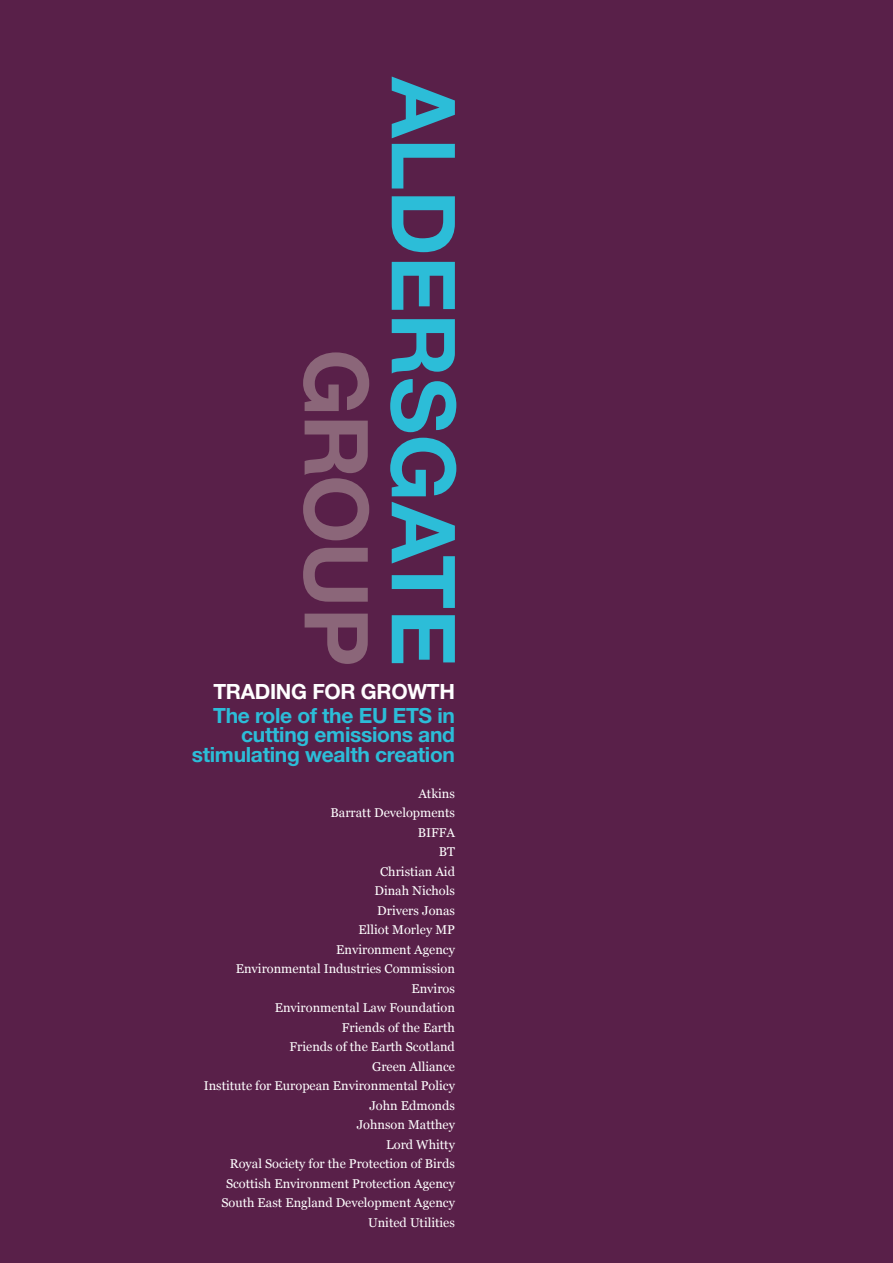
<style>
.page{position:relative;width:893px;height:1263px;background:#592049}
.page>*{position:absolute;margin:0;border:0;box-sizing:border-box;transform-origin:0 0}
.t1{font:700 88.5px/87.2px "Helvetica Neue";color:#2cbdd8;text-align:right}
._00_BlueTitleInside{font:700 21px "Helvetica Neue";letter-spacing:-.015em;color:#2cbdd8}
._00_BlueTitleInside-2{font:700 21px "Helvetica Neue";letter-spacing:-.015em;color:#fff}
.t2{font:12.75px "Georgia";color:#fff}
.s1{color:#8b6679}
</style>
<div class="page">
<p class="t1" style="left:469px;top:77px;width:591px;rotate:90deg">ALDERSGATE<br><span class="s1">GROUP</span></p>
<p class="_00_BlueTitleInside-2" style="left:213px;top:679px;width:243px">TRADING FOR GROWTH</p>
<p class="_00_BlueTitleInside" style="left:213px;top:702px;width:243px">The role of the EU ETS in</p>
<p class="_00_BlueTitleInside" style="left:241px;top:722px;width:215px">cutting emissions and</p>
<p class="_00_BlueTitleInside" style="left:192px;top:741px;width:265px">stimulating wealth creation</p>
<p class="t2" style="left:418px;top:786px;width:38px">Atkins</p>
<p class="t2" style="left:331px;top:805px;width:126px">Barratt Developments</p>
<p class="t2" style="left:418px;top:825px;width:39px">BIFFA</p>
<p class="t2" style="left:439px;top:844px;width:18px">BT</p>
<p class="t2" style="left:380px;top:864px;width:76px">Christian Aid</p>
<p class="t2" style="left:374px;top:883px;width:82px">Dinah Nichols</p>
<p class="t2" style="left:377px;top:903px;width:79px">Drivers Jonas</p>
<p class="t2" style="left:359px;top:922px;width:98px">Elliot Morley MP</p>
<p class="t2" style="left:336px;top:942px;width:120px">Environment Agency</p>
<p class="t2" style="left:236px;top:961px;width:221px">Environmental Industries Commission</p>
<p class="t2" style="left:411px;top:981px;width:45px">Enviros</p>
<p class="t2" style="left:275px;top:1000px;width:182px">Environmental Law Foundation</p>
<p class="t2" style="left:342px;top:1020px;width:115px">Friends of the Earth</p>
<p class="t2" style="left:290px;top:1039px;width:167px">Friends of the Earth Scotland</p>
<p class="t2" style="left:372px;top:1059px;width:84px">Green Alliance</p>
<p class="t2" style="left:204px;top:1078px;width:253px">Institute for European Environmental Policy</p>
<p class="t2" style="left:369px;top:1098px;width:87px">John Edmonds</p>
<p class="t2" style="left:357px;top:1117px;width:100px">Johnson Matthey</p>
<p class="t2" style="left:386px;top:1137px;width:70px">Lord Whitty</p>
<p class="t2" style="left:230px;top:1156px;width:227px">Royal Society for the Protection of Birds</p>
<p class="t2" style="left:226px;top:1176px;width:230px">Scottish Environment Protection Agency</p>
<p class="t2" style="left:221px;top:1195px;width:235px">South East England Development Agency</p>
<p class="t2" style="left:368px;top:1215px;width:88px">United Utilities</p>
</div>
